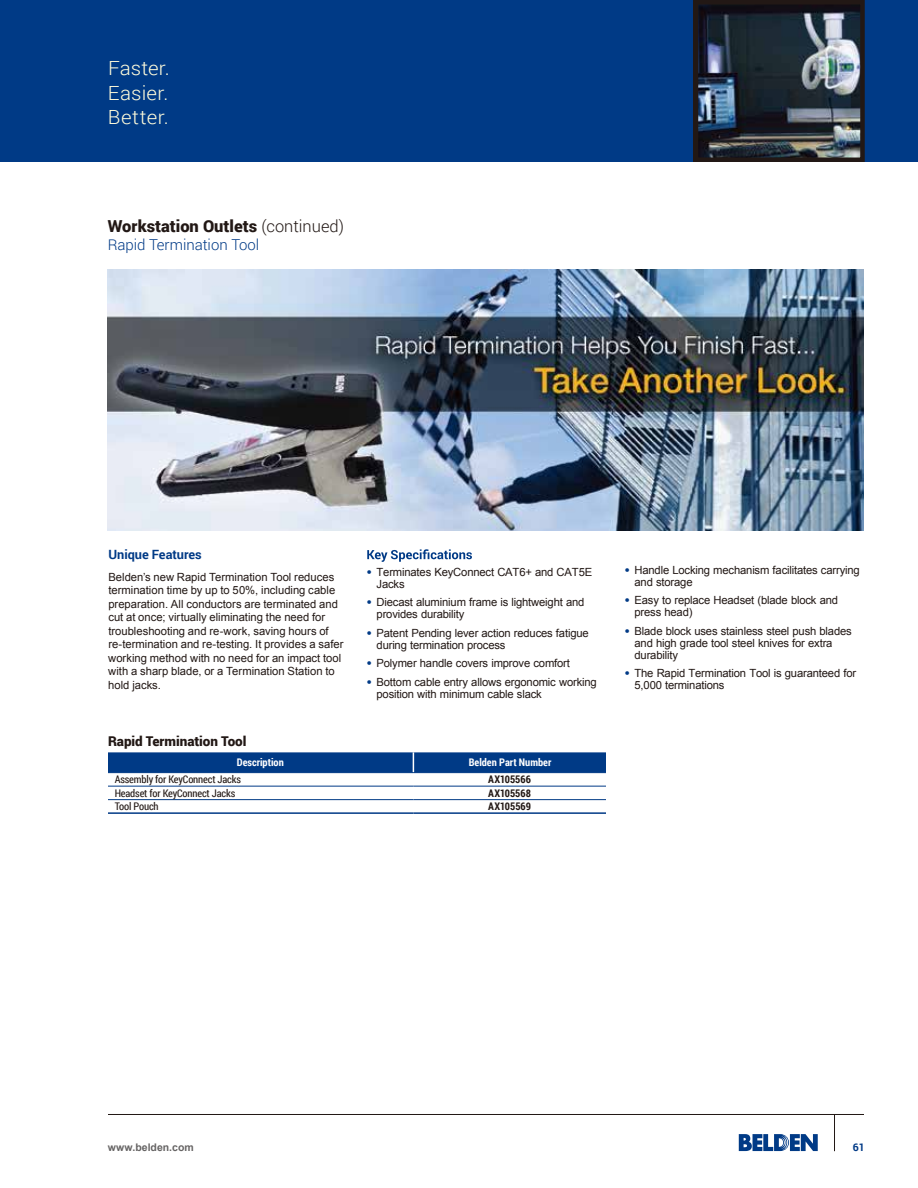
<style>
.page{position:relative;width:918px;height:1188px;background:#fff}
.page>*{position:absolute;margin:0;border:0;box-sizing:border-box;transform-origin:0 0}
.t1{font:300 19.5px/24.6px "Roboto";letter-spacing:.01em;color:#fffcdb;text-align:justify;scale:1.05 1}
.t2{font:900 16.5px "Roboto";color:#221815}
.t3{font:300 15px "Roboto";color:#003a86}
.t4{font:900 13.5px "Roboto";letter-spacing:-.005em;color:#221815}
.t5{font:700 12.75px "Roboto";color:#003a86}
.t6{font:11.25px/12px "Arial";letter-spacing:-.015em;color:#221815}
.t7{font:10.5px "Roboto Condensed";letter-spacing:-.015em;color:#221815}
.t8{font:700 10.5px "Roboto Condensed";color:#fff}
.t9{font:700 10.5px "Roboto Condensed";color:#221815}
.t10{font:700 10.5px "Arial";color:#666464}
.t11{font:700 10.5px "Roboto";color:#003a86}
.s1{font-weight:300}
.s2{font-weight:900;color:#003a86}
</style>
<div class="page">
<div style="left:0;top:0;width:918px;height:162px;background:#003a86"></div>
<svg style="left:739px;top:1134px;width:79px;height:17px"></svg>
<hr style="left:834px;top:1115px;width:1px;height:36px;background:#221815">
<hr style="left:108px;top:1114px;width:756px;height:1px;background:#221815">
<img style="left:108px;top:269px;width:756px;height:261px">
<svg style="left:367px;top:549px;width:105px;height:13px"></svg>
<div style="left:108px;top:752px;width:498px;height:20px;background:#003a86"></div>
<hr style="left:108px;top:786px;width:305px;height:1px;background:#003a86">
<hr style="left:413px;top:786px;width:193px;height:1px;background:#003a86">
<hr style="left:108px;top:772px;width:305px;height:1px;background:#003a86">
<hr style="left:413px;top:772px;width:193px;height:1px;background:#003a86">
<hr style="left:108px;top:799px;width:305px;height:1px;background:#003a86">
<hr style="left:413px;top:799px;width:193px;height:1px;background:#003a86">
<hr style="left:108px;top:812px;width:305px;height:2px;background:#003a86">
<hr style="left:413px;top:812px;width:193px;height:2px;background:#003a86">
<img style="left:699px;top:5px;width:161px;height:152px">
<div style="left:694px;top:0;width:171px;height:162px;border:4px solid #221815"></div>
<hr style="left:693px;top:0;width:171px;height:2px;background:#221815">
<p class="t1" style="left:108px;top:55px;width:60px">Faster.<br>Easier.<br>Better.</p>
<p class="t2" style="left:108px;top:215px;width:238px">Workstation Outlets <span class="s1">(continued)</span></p>
<p class="t3" style="left:108px;top:234px;width:153px">Rapid Termination Tool</p>
<p class="t5" style="left:108px;top:546px;width:95px">Unique Features</p>
<p class="t6" style="left:108px;top:570px;width:237px;line-height:13.5px">Belden’s new Rapid Termination Tool reduces termination time by up to 50%, including cable preparation. All conductors are terminated and cut at once; virtually eliminating the need for troubleshooting and re-work, saving hours of re-termination and re-testing. It provides a safer working method with no need for an impact tool with a sharp blade, or a Termination Station to hold jacks.</p>
<p class="t6" style="left:377px;top:566px;width:217px;text-indent:-10px"><span class="s2">•</span> Terminates KeyConnect CAT6+ and CAT5E<br>Jacks</p>
<p class="t6" style="left:377px;top:597px;width:209px;text-indent:-10px"><span class="s2">•</span> Diecast aluminium frame is lightweight and provides durability</p>
<p class="t6" style="left:377px;top:627px;width:214px;text-indent:-10px"><span class="s2">•</span> Patent Pending lever action reduces fatigue during termination process</p>
<p class="t6" style="left:366px;top:658px;width:205px"><span class="s2">•</span> Polymer handle covers improve comfort</p>
<p class="t6" style="left:377px;top:676px;width:222px;text-indent:-10px"><span class="s2">•</span> Bottom cable entry allows ergonomic working position with minimum cable slack</p>
<p class="t4" style="left:108px;top:732px;width:140px">Rapid Termination Tool</p>
<p class="t8" style="left:237px;top:755px;width:48px">Description</p>
<p class="t8" style="left:469px;top:755px;width:84px">Belden Part Number</p>
<p class="t7" style="left:115px;top:772px;width:128px">Assembly for KeyConnect Jacks</p>
<p class="t9" style="left:488px;top:772px;width:44px">AX105566</p>
<p class="t7" style="left:115px;top:786px;width:122px">Headset for KeyConnect Jacks</p>
<p class="t9" style="left:488px;top:786px;width:44px">AX105568</p>
<p class="t7" style="left:115px;top:799px;width:46px">Tool Pouch</p>
<p class="t9" style="left:488px;top:799px;width:44px">AX105569</p>
<p class="t6" style="left:635px;top:564px;width:227px;text-indent:-10px"><span class="s2">•</span> Handle Locking mechanism facilitates carrying and storage</p>
<p class="t6" style="left:635px;top:595px;width:205px;text-indent:-10px"><span class="s2">•</span> Easy to replace Headset (blade block and press head)</p>
<p class="t6" style="left:635px;top:625px;width:219px;text-indent:-10px"><span class="s2">•</span> Blade block uses stainless steel push blades and high grade tool steel knives for extra durability</p>
<p class="t6" style="left:635px;top:668px;width:223px;text-indent:-10px"><span class="s2">•</span> The Rapid Termination Tool is guaranteed for<br>5,000 terminations</p>
<p class="t10" style="left:108px;top:1140px;width:87px">www.belden.com</p>
<p class="t11" style="left:853px;top:1140px;width:14px">61</p>
</div>
